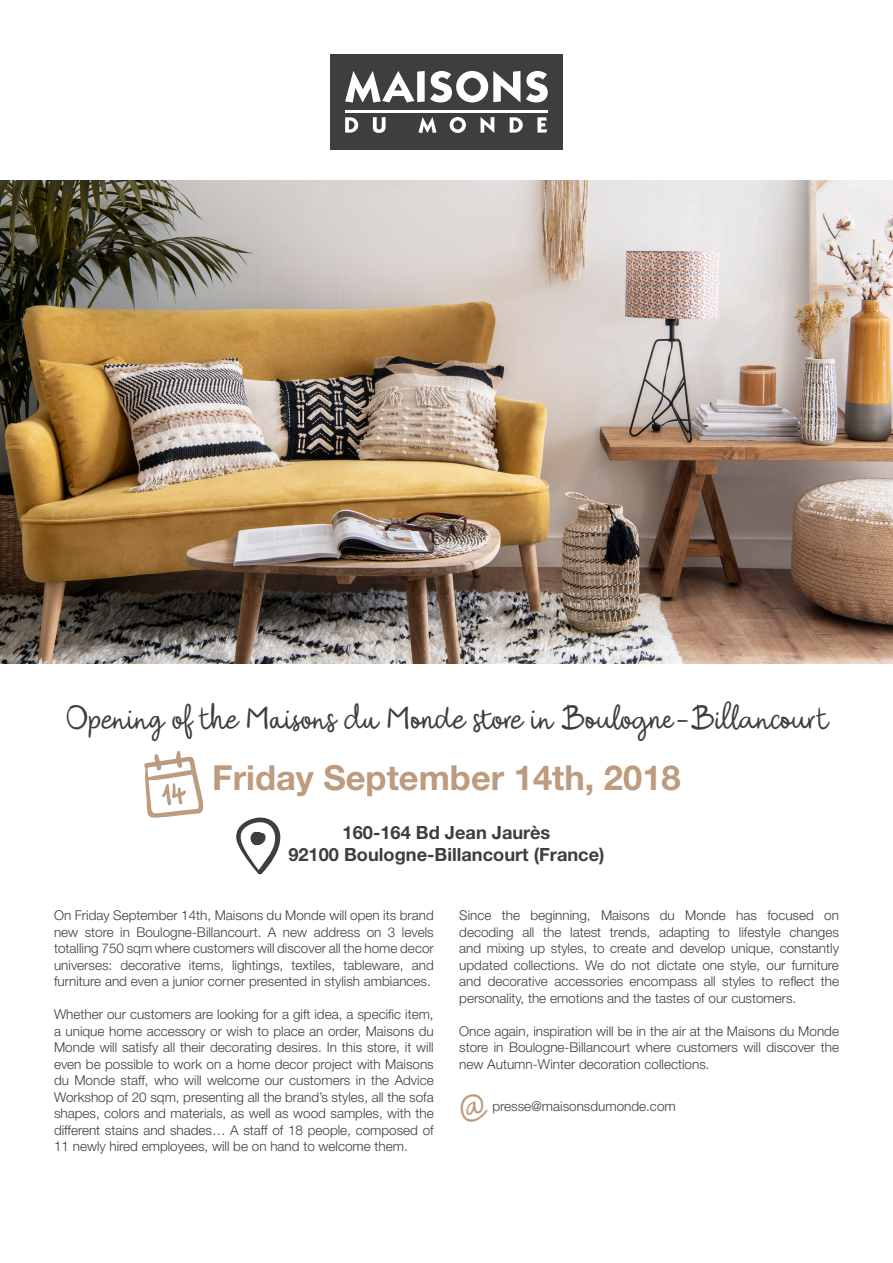
<style>
.page{position:relative;width:893px;height:1263px;background:#fff}
.page>*{position:absolute;margin:0;border:0;box-sizing:border-box;transform-origin:0 0}
.t1{font:42px "Valentine";color:#bc9b7f}
.t2{font:700 34.5px "Helvetica Neue LT Std";color:#bc9b7f}
.t3{font:33px "Valentine";color:#3e3e3f}
.t4{font:700 18.15px "Helvetica Neue LT Std";color:#3e3e3f}
.t5{font:300 13.5px/16.5px "Helvetica Neue LT Std";color:#3e3e3f;text-align:justify}
</style>
<div class="page">
<div style="left:330px;top:54px;width:233px;height:96px;background:#3e3e3f"></div>
<hr style="left:345px;top:110px;width:203px;height:2px;background:#fff">
<svg style="left:345px;top:71px;width:175px;height:31px"></svg>
<svg style="left:526px;top:71px;width:22px;height:31px"></svg>
<svg style="left:345px;top:117px;width:13px;height:16px"></svg>
<svg style="left:373px;top:117px;width:12px;height:16px"></svg>
<svg style="left:418px;top:117px;width:18px;height:16px"></svg>
<svg style="left:450px;top:117px;width:16px;height:16px"></svg>
<svg style="left:480px;top:117px;width:14px;height:16px"></svg>
<svg style="left:510px;top:117px;width:13px;height:16px"></svg>
<svg style="left:537px;top:117px;width:10px;height:16px"></svg>
<svg style="left:236px;top:817px;width:45px;height:58px"></svg>
<img style="left:0;top:181px;width:893px;height:482px">
<svg style="left:144px;top:751px;width:60px;height:67px"></svg>
<p class="t3" style="left:65px;top:695px;width:764px">Opening of the Maisons du Monde store in Boulogne-Billancourt</p>
<p class="t2" style="left:212px;top:757px;width:470px">Friday September 14th, 2018</p>
<p class="t4" style="left:343px;top:821px;width:209px">160-164 Bd Jean Jaurès</p>
<p class="t4" style="left:288px;top:843px;width:318px">92100 Boulogne-Billancourt (France)</p>
<p class="t5" style="left:54px;top:907px;width:381px">On Friday September 14th, Maisons du Monde will open its brand new store in Boulogne-Billancourt. A new address on 3 levels totalling 750 sqm where customers will discover all the home decor universes: decorative items, lightings, textiles, tableware, and furniture and even a junior corner presented in stylish ambiances.</p>
<p class="t5" style="left:54px;top:1006px;width:381px">Whether our customers are looking for a gift idea, a specific item, a unique home accessory or wish to place an order, Maisons du Monde will satisfy all their decorating desires. In this store, it will even be possible to work on a home decor project with Maisons du Monde staff, who will welcome our customers in the Advice Workshop of 20 sqm, presenting all the brand’s styles, all the sofa shapes, colors and materials, as well as wood samples, with the different stains and shades… A staff of 18 people, composed of 11 newly hired employees, will be on hand to welcome them.</p>
<p class="t5" style="left:459px;top:907px;width:381px">Since the beginning, Maisons du Monde has focused on decoding all the latest trends, adapting to lifestyle changes and mixing up styles, to create and develop unique, constantly updated collections. We do not dictate one style, our furniture and decorative accessories encompass all styles to reflect the personality, the emotions and the tastes of our customers.</p>
<p class="t5" style="left:459px;top:1022px;width:381px">Once again, inspiration will be in the air at the Maisons du Monde store in Boulogne-Billancourt where customers will discover the new Autumn-Winter decoration collections.</p>
<p class="t1" style="left:459px;top:1076px;width:27px">@</p>
<p class="t5" style="left:492px;top:1098px;width:185px">presse@maisonsdumonde.com</p>
</div>
